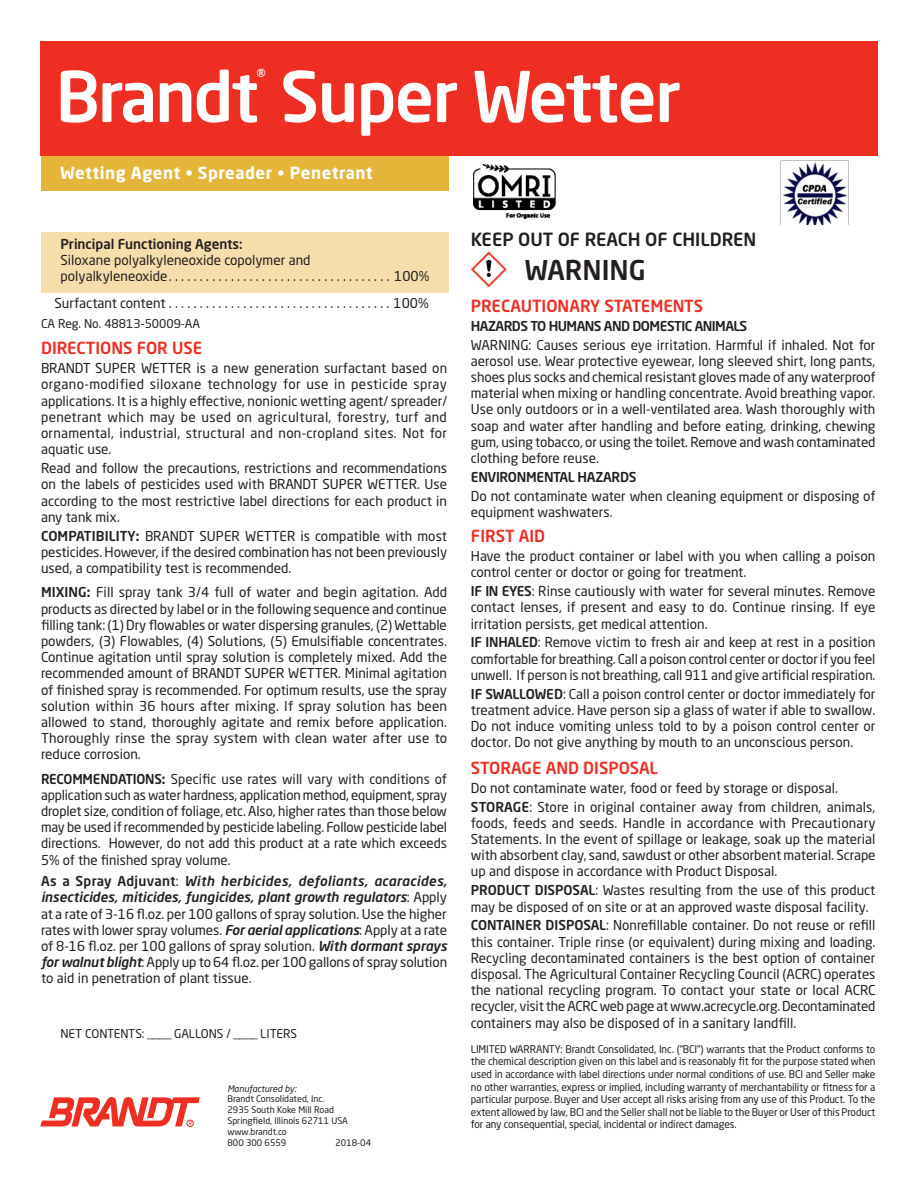
<style>
.page{position:relative;width:918px;height:1188px;background:#fff}
.page>*{position:absolute;margin:0;border:0;box-sizing:border-box;transform-origin:0 0}
.t1{font:500 69px "Neo Sans Pro";letter-spacing:-.025em;color:#fff}
.t2{font:500 27px "Neo Sans Pro";color:#231f20}
.t3{font:500 18px "Neo Sans Pro";color:#231f20}
.t4{font:500 16.5px "Neo Sans Pro";color:#ee2e22}
._06-Body_title{font:700 16.5px "Neo Sans Pro";letter-spacing:.03em;color:#fff}
.t5{font:500 15px "Neo Sans Pro";color:#fff}
.t6{font:13.5px/16.2px "Neo Sans Pro";color:#231f20;text-align:justify}
.t7{font:500 13.5px "Neo Sans Pro";letter-spacing:-.04em;color:#231f20}
.t8{font:500 13.5px "Neo Sans Pro";color:#231f20}
.t9{font:500 13.5px "Neo Sans Pro";letter-spacing:-.02em;color:#231f20}
.t10{font:12px "Neo Sans Pro";color:#231f20}
.t11{font:10.5px/12.6px "Neo Sans Pro";letter-spacing:-.01em;color:#231f20;text-align:justify}
.t12{font:9px "Neo Sans Pro";color:#231f20}
.t13{font:italic 9px "Neo Sans Pro";color:#231f20}
.s1{font-weight:500}
.s2{font-weight:700}
.s3{font-weight:500;font-style:italic}
</style>
<div class="page">
<div style="left:41px;top:232px;width:407px;height:60px;background:#f5deab"></div>
<svg style="left:40px;top:1097px;width:160px;height:30px"></svg>
<div style="left:187px;top:1120px;width:7px;height:7px;border:1px solid #ee2e22;border-radius:50%"></div>
<div style="left:41px;top:139px;width:407px;height:52px;background:#e5b53a"></div>
<div style="left:41px;top:41px;width:837px;height:115px;background:#ee2e22"></div>
<svg style="left:471px;top:251px;width:36px;height:36px"></svg>
<img style="left:781px;top:160px;width:68px;height:64px">
<img style="left:473px;top:165px;width:82px;height:54px">
<p class="t5" style="left:257px;top:65px;width:10px">®</p>
<p class="t1" style="left:56px;top:53px;width:627px">Brandt Super Wetter</p>
<p class="_06-Body_title" style="left:60px;top:162px;width:314px">Wetting Agent • Spreader • Penetrant</p>
<p class="t8" style="left:61px;top:235px;width:184px">Principal Functioning Agents:</p>
<p class="t6" style="left:61px;top:252px;width:252px">Siloxane polyalkyleneoxide copolymer and</p>
<p class="t6" style="left:61px;top:268px;width:371px">polyalkyleneoxide . . . . . . . . . . . . . . . . . . . . . . . . . . . . . . . . . . . . 100%</p>
<p class="t6" style="left:55px;top:295px;width:376px">Surfactant content....................................100%</p>
<p class="t10" style="left:41px;top:316px;width:161px">CA Reg. No. 48813-50009-AA</p>
<p class="t4" style="left:41px;top:338px;width:163px">DIRECTIONS FOR USE</p>
<p class="t6" style="left:41px;top:360px;width:408px">BRANDT SUPER WETTER is a new generation surfactant based on organo-modified siloxane technology for use in pesticide spray applications. It is a highly effective, nonionic wetting agent/ spreader/ penetrant which may be used on agricultural, forestry, turf and ornamental, industrial, structural and non-cropland sites. Not for aquatic use.</p>
<p class="t6" style="left:41px;top:460px;width:408px">Read and follow the precautions, restrictions and recommendations on the labels of pesticides used with BRANDT SUPER WETTER. Use according to the most restrictive label directions for each product in any tank mix.</p>
<p class="t6" style="left:41px;top:527px;width:408px"><span class="s1">COMPATIBILITY</span><span class="s2">:</span> BRANDT SUPER WETTER is compatible with most pesticides. However, if the desired combination has not been previously used, a compatibility test is recommended.</p>
<p class="t6" style="left:41px;top:584px;width:408px;text-align:left"><span class="s1">MIXING</span><span class="s2">:</span> Fill spray tank 3/4 full of water and begin agitation. Add products as directed by label or in the following sequence and continue filling tank: (1) Dry flowables or water dispersing granules, (2) Wettable powders, (3) Flowables, (4) Solutions, (5) Emulsifiable concentrates.<br>Continue agitation until spray solution is completely mixed. Add the recommended amount of BRANDT SUPER WETTER. Minimal agitation of finished spray is recommended. For optimum results, use the spray solution within 36 hours after mixing. If spray solution has been allowed to stand, thoroughly agitate and remix before application.<br>Thoroughly rinse the spray system with clean water after use to reduce corrosion.</p>
<p class="t6" style="left:41px;top:770px;width:408px"><span class="s1">RECOMMENDATIONS</span><span class="s2">:</span> Specific use rates will vary with conditions of application such as water hardness, application method, equipment, spray droplet size, condition of foliage, etc. Also, higher rates than those below may be used if recommended by pesticide labeling. Follow pesticide label directions. However, do not add this product at a rate which exceeds 5% of the finished spray volume.</p>
<p class="t6" style="left:41px;top:873px;width:408px"><span class="s1">As a Spray Adjuvant</span>: <span class="s3">With herbicides, defoliants, acaracides, insecticides, miticides, fungicides, plant growth regulators</span>: Apply at a rate of 3-16 fl.oz. per 100 gallons of spray solution. Use the higher rates with lower spray volumes. <span class="s3">For aerial applications</span>: Apply at a rate of 8-16 fl.oz. per 100 gallons of spray solution. <span class="s3">With dormant sprays for walnut blight</span>: Apply up to 64 fl.oz. per 100 gallons of spray solution to aid in penetration of plant tissue.</p>
<p class="t10" style="left:60px;top:1027px;width:238px">NET CONTENTS: ____ GALLONS / ____ LITERS</p>
<p class="t13" style="left:227px;top:1083px;width:70px">Manufactured by:</p>
<p class="t12" style="left:227px;top:1094px;width:97px">Brandt Consolidated, Inc.</p>
<p class="t12" style="left:227px;top:1104px;width:108px">2935 South Koke Mill Road</p>
<p class="t12" style="left:227px;top:1115px;width:122px">Springfield, Illinois 62711 USA</p>
<p class="t12" style="left:227px;top:1126px;width:61px">www.brandt.co</p>
<p class="t12" style="left:227px;top:1137px;width:60px">800 300 6559</p>
<p class="t12" style="left:335px;top:1137px;width:37px">2018-04</p>
<p class="t3" style="left:471px;top:228px;width:287px">KEEP OUT OF REACH OF CHILDREN</p>
<p class="t2" style="left:525px;top:253px;width:123px">WARNING</p>
<p class="t4" style="left:471px;top:295px;width:234px">PRECAUTIONARY STATEMENTS</p>
<p class="t7" style="left:471px;top:317px;width:278px">HAZARDS TO HUMANS AND DOMESTIC ANIMALS</p>
<p class="t6" style="left:471px;top:336px;width:406px;text-align:left">WARNING: Causes serious eye irritation. Harmful if inhaled. Not for aerosol use. Wear protective eyewear, long sleeved shirt, long pants, shoes plus socks and chemical resistant gloves made of any waterproof material when mixing or handling concentrate. Avoid breathing vapor.<br>Use only outdoors or in a well-ventilated area. Wash thoroughly with soap and water after handling and before eating, drinking, chewing gum, using tobacco, or using the toilet. Remove and wash contaminated clothing before reuse.</p>
<p class="t9" style="left:471px;top:468px;width:167px">ENVIRONMENTAL HAZARDS</p>
<p class="t6" style="left:471px;top:487px;width:406px">Do not contaminate water when cleaning equipment or disposing of equipment washwaters.</p>
<p class="t4" style="left:471px;top:526px;width:76px">FIRST AID</p>
<p class="t6" style="left:471px;top:548px;width:406px">Have the product container or label with you when calling a poison control center or doctor or going for treatment.</p>
<p class="t6" style="left:471px;top:583px;width:406px"><span class="s1">IF IN EYES</span>: Rinse cautiously with water for several minutes. Remove contact lenses, if present and easy to do. Continue rinsing. If eye irritation persists, get medical attention.</p>
<p class="t6" style="left:471px;top:634px;width:406px"><span class="s1">IF INHALED</span>: Remove victim to fresh air and keep at rest in a position comfortable for breathing. Call a poison control center or doctor if you feel unwell. If person is not breathing, call 911 and give artificial respiration.</p>
<p class="t6" style="left:471px;top:685px;width:406px;text-align:left"><span class="s1">IF SWALLOWED</span>: Call a poison control center or doctor immediately for treatment advice. Have person sip a glass of water if able to swallow.<br>Do not induce vomiting unless told to by a poison control center or doctor. Do not give anything by mouth to an unconscious person.</p>
<p class="t4" style="left:471px;top:757px;width:189px">STORAGE AND DISPOSAL</p>
<p class="t6" style="left:471px;top:780px;width:367px">Do not contaminate water, food or feed by storage or disposal.</p>
<p class="t6" style="left:471px;top:798px;width:406px"><span class="s1">STORAGE</span>: Store in original container away from children, animals, foods, feeds and seeds. Handle in accordance with Precautionary Statements. In the event of spillage or leakage, soak up the material with absorbent clay, sand, sawdust or other absorbent material. Scrape up and dispose in accordance with Product Disposal.</p>
<p class="t6" style="left:471px;top:882px;width:406px"><span class="s1">PRODUCT DISPOSAL</span>: Wastes resulting from the use of this product may be disposed of on site or at an approved waste disposal facility.</p>
<p class="t6" style="left:471px;top:917px;width:406px;text-align:left"><span class="s1">CONTAINER DISPOSAL</span>: Nonrefillable container. Do not reuse or refill this container. Triple rinse (or equivalent) during mixing and loading.<br>Recycling decontaminated containers is the best option of container disposal. The Agricultural Container Recycling Council (ACRC) operates the national recycling program. To contact your state or local ACRC recycler, visit the ACRC web page at www.acrecycle.org. Decontaminated containers may also be disposed of in a sanitary landfill.</p>
<p class="t11" style="left:471px;top:1043px;width:406px">LIMITED WARRANTY: Brandt Consolidated, Inc. (“BCI”) warrants that the Product conforms to the chemical description given on this label and is reasonably fit for the purpose stated when used in accordance with label directions under normal conditions of use. BCI and Seller make no other warranties, express or implied, including warranty of merchantability or fitness for a particular purpose. Buyer and User accept all risks arising from any use of this Product. To the extent allowed by law, BCI and the Seller shall not be liable to the Buyer or User of this Product for any consequential, special, incidental or indirect damages.</p>
</div>
